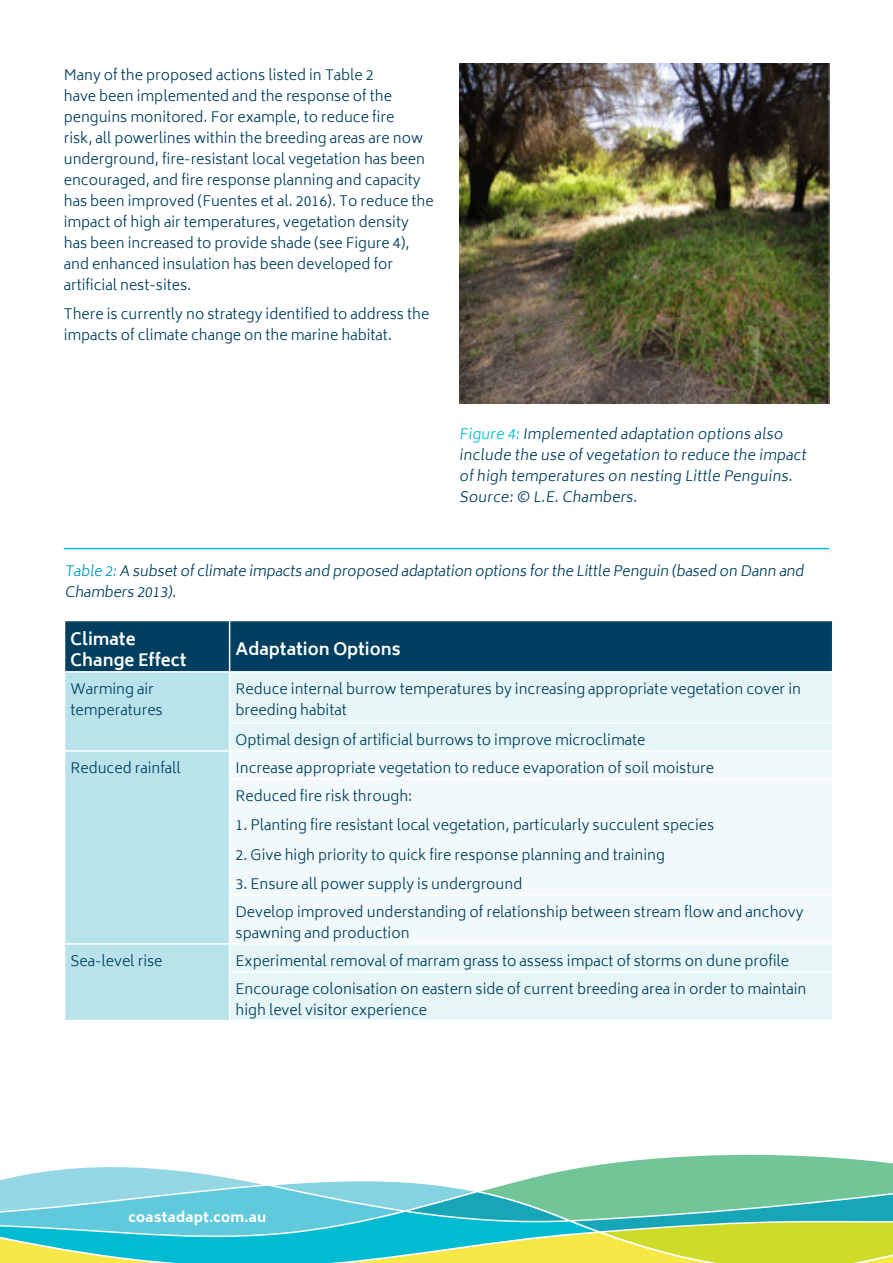
<style>
.page{position:relative;width:893px;height:1263px;background:#fff}
.page>*{position:absolute;margin:0;border:0;box-sizing:border-box;transform-origin:0 0}
.t1{font:700 16.5px/21px "Biryani";color:#fff}
.t2{font:300 14.25px/21px "Biryani";color:#003f5f}
.t3{font:800 13.5px "Biryani";letter-spacing:.02em;color:#fff}
.s1{color:#00bcd3}
.s2{color:#009bbf}
</style>
<div class="page">
<svg style="left:0;top:1154px;width:893px;height:109px"></svg>
<div style="left:65px;top:621px;width:767px;height:50px;background:#003f5f"></div>
<div style="left:65px;top:673px;width:164px;height:347px;background:#b8e3ea"></div>
<div style="left:230px;top:673px;width:602px;height:347px;background:#e6f5f6"></div>
<div style="left:230px;top:752px;width:602px;height:191px;background:#f1f9fa"></div>
<hr style="left:229px;top:621px;width:1px;height:50px;background:#fff">
<hr style="left:64px;top:750px;width:166px;height:2px;background:#fff">
<hr style="left:64px;top:943px;width:166px;height:2px;background:#fff">
<hr style="left:229px;top:722px;width:604px;height:2px;background:#fff">
<hr style="left:230px;top:750px;width:603px;height:2px;background:#fff">
<hr style="left:229px;top:778px;width:604px;height:1px;background:#fff">
<hr style="left:229px;top:894px;width:604px;height:2px;background:#fff">
<hr style="left:230px;top:943px;width:603px;height:2px;background:#fff">
<hr style="left:229px;top:971px;width:604px;height:1px;background:#fff">
<img style="left:459px;top:64px;width:370px;height:340px">
<hr style="left:64px;top:548px;width:765px;height:1px;background:#00bcd3">
<p class="t2" style="left:64px;top:64px;width:371px">Many of the proposed actions listed in Table 2<br>have been implemented and the response of the penguins monitored. For example, to reduce fire<br>risk, all powerlines within the breeding areas are now underground, fire-resistant local vegetation has been encouraged, and fire response planning and capacity has been improved (Fuentes et al. 2016). To reduce the impact of high air temperatures, vegetation density has been increased to provide shade (see Figure 4), and enhanced insulation has been developed for artificial nest-sites.</p>
<p class="t2" style="left:64px;top:304px;width:367px">There is currently no strategy identified to address the impacts of climate change on the marine habitat.</p>
<p class="t2" style="left:459px;top:423px;width:351px"><span class="s1">Figure 4:</span>Implemented adaptation options also include the use ofvegetation to reduce the impact ofhigh temperatures on nesting Little Penguins.<br>Source:© L.E.Chambers.</p>
<p class="t2" style="left:65px;top:561px;width:744px"><span class="s2">Table 2:</span>A subsetofclimate impacts and proposed adaptation options forthe Little Penguin (based on Dann and<br>Chambers 2013).</p>
<p class="t1" style="left:71px;top:629px;width:117px">Climate<br>Change Effect</p>
<p class="t1" style="left:236px;top:639px;width:167px">Adaptation Options</p>
<p class="t2" style="left:71px;top:678px;width:94px">Warming air temperatures</p>
<p class="t2" style="left:236px;top:678px;width:567px">Reduce internal burrow temperatures by increasing appropriate vegetation cover in breeding habitat</p>
<p class="t2" style="left:236px;top:729px;width:411px">Optimal design of artificial burrows to improve microclimate</p>
<p class="t2" style="left:71px;top:757px;width:112px">Reduced rainfall</p>
<p class="t2" style="left:236px;top:754px;width:480px;line-height:27.8px">Increase appropriate vegetation to reduce evaporation of soil moisture<br>Reduced fire risk through:</p>
<p class="t2" style="left:236px;top:815px;width:480px">1. Planting fire resistant local vegetation, particularly succulent species</p>
<p class="t2" style="left:236px;top:844px;width:431px">2. Give high priority to quick fire response planning and training</p>
<p class="t2" style="left:236px;top:870px;width:569px;line-height:27.8px">3. Ensure all power supply is underground<br>Develop improved understanding of relationship between stream flow and anchovy</p>
<p class="t2" style="left:236px;top:922px;width:175px">spawning and production</p>
<p class="t2" style="left:71px;top:950px;width:93px">Sea-level rise</p>
<p class="t2" style="left:236px;top:947px;width:572px;line-height:27.8px">Experimental removal of marram grass to assess impact of storms on dune profile<br>Encourage colonisation on eastern side of current breeding area in order to maintain</p>
<p class="t2" style="left:236px;top:999px;width:193px">high level visitor experience</p>
<p class="t3" style="left:129px;top:1209px;width:139px">coastadapt.com.au</p>
</div>
